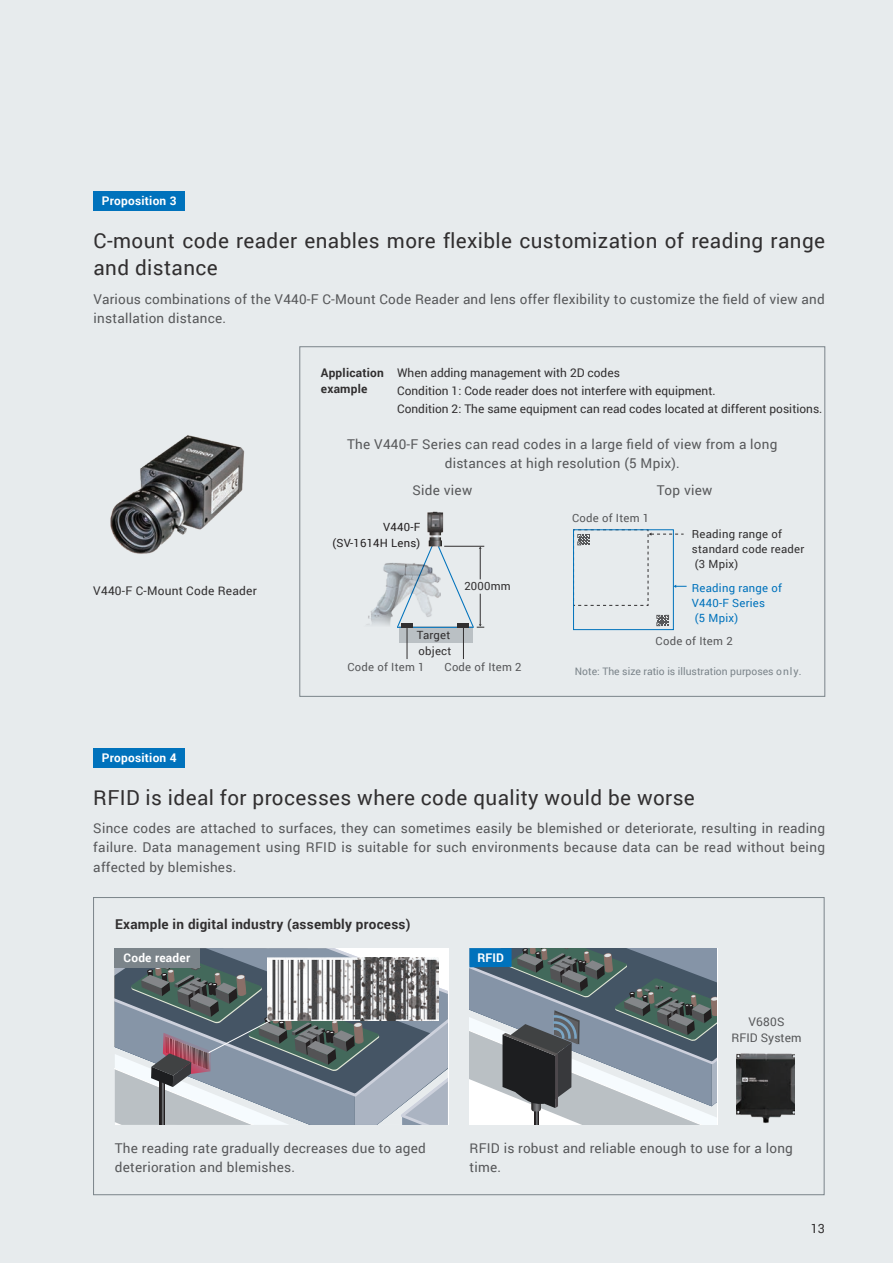
<style>
.page{position:relative;width:893px;height:1263px;background:#e7ebed}
.page>*{position:absolute;margin:0;border:0;box-sizing:border-box;transform-origin:0 0}
.t1{font:20.7px/27px "Roboto";letter-spacing:.02em;color:#312f30}
.t2{font:13.5px/19.5px "Roboto";letter-spacing:.02em;color:#57585a}
.t3{font:700 13.5px "Roboto";letter-spacing:.02em;color:#312f30}
.t4{font:12.75px "Roboto";color:#312f30}
.t5{font:11.85px/18px "Roboto";color:#312f30}
.t6{font:700 11.85px "Roboto";letter-spacing:.02em;color:#fff}
.t7{font:11.85px "Roboto";letter-spacing:.02em;color:#312f30}
.t8{font:700 11.85px/15.8px "Roboto";letter-spacing:.02em;color:#312f30}
.t9{font:11.85px/15.8px "Roboto";letter-spacing:.005em;color:#57585a;text-align:center}
.t10{font:11.25px/15.1px "Roboto";letter-spacing:.02em;color:#312f30}
.t11{font:11.25px "Roboto";letter-spacing:.02em;color:#57585a}
.t12{font:11.25px/15.1px "Roboto";letter-spacing:.02em;color:#0072bc}
.t13{font:11.25px/15.9px "Roboto";letter-spacing:.02em;color:#231f20;text-align:right}
.t14{font:10.35px "Roboto";color:#7b848a}
</style>
<div class="page">
<svg style="left:115px;top:948px;width:333px;height:177px;background:#869099"></svg>
<img style="left:268px;top:958px;width:170px;height:63px">
<svg style="left:469px;top:948px;width:248px;height:177px;background:#828c94"></svg>
<img style="left:736px;top:1053px;width:59px;height:70px">
<div style="left:399px;top:627px;width:74px;height:16px;background:#bac0c4"></div>
<svg style="left:424px;top:545px;width:60px;height:83px"></svg>
<img style="left:427px;top:512px;width:16px;height:35px">
<img style="left:377px;top:562px;width:63px;height:76px">
<hr style="left:401px;top:623px;width:12px;height:4px;background:#312f30">
<hr style="left:457px;top:623px;width:12px;height:4px;background:#312f30">
<hr style="left:463px;top:626px;width:1px;height:33px;background:#312f30">
<hr style="left:407px;top:626px;width:1px;height:33px;background:#312f30">
<svg style="left:366px;top:603px;width:30px;height:35px"></svg>
<div style="left:573px;top:529px;width:101px;height:101px;border:1px solid #0072bc"></div>
<svg style="left:657px;top:615px;width:12px;height:11px"></svg>
<svg style="left:573px;top:529px;width:114px;height:77px"></svg>
<img style="left:110px;top:435px;width:135px;height:119px">
<div style="left:115px;top:948px;width:85px;height:20px;background:#7b848a"></div>
<div style="left:469px;top:948px;width:43px;height:19px;background:#0072bc"></div>
<div style="left:93px;top:748px;width:91px;height:19px;background:#0072bc"></div>
<div style="left:93px;top:191px;width:91px;height:20px;background:#0072bc"></div>
<p class="t6" style="left:102px;top:193px;width:76px">Proposition 3</p>
<h1 class="t1" style="left:94px;top:226px;width:733px">C-mount code reader enables more flexible customization of reading range and distance</h1>
<p class="t2" style="left:94px;top:289px;width:733px">Various combinations of the V440-F C-Mount Code Reader and lens offer flexibility to customize the field of view and installation distance.</p>
<p class="t8" style="left:321px;top:364px;width:65px">Application example</p>
<p class="t5" style="left:397px;top:363px;width:427px">When adding management with 2D codes<br>Condition 1: Code reader does not interfere with equipment.<br>Condition 2: The same equipment can read codes located at different positions.</p>
<p class="t7" style="left:93px;top:582px;width:165px">V440-F C-Mount Code Reader</p>
<p class="t6" style="left:102px;top:749px;width:76px">Proposition 4</p>
<p class="t2" style="left:347px;top:434px;width:432px;text-align:center">The V440-F Series can read codes in a large field of view from a long distances at high resolution (5 Mpix).</p>
<p class="t2" style="left:413px;top:480px;width:61px">Side view</p>
<p class="t2" style="left:657px;top:480px;width:57px">Top view</p>
<p class="t13" style="left:335px;top:516px;width:89px">V440-F (SV-1614H Lens)</p>
<p class="t13" style="left:332px;top:519px;width:89px">V440-F (SV-1614H Lens)</p>
<p class="t10" style="left:467px;top:576px;width:48px">2000mm</p>
<p class="t10" style="left:464px;top:578px;width:48px">2000mm</p>
<p class="t10" style="left:420px;top:624px;width:36px;line-height:15.9px">Target object</p>
<p class="t10" style="left:417px;top:627px;width:36px;line-height:15.9px">Target object</p>
<p class="t11" style="left:350px;top:657px;width:79px">Code of Item 1</p>
<p class="t11" style="left:347px;top:659px;width:79px">Code of Item 1</p>
<p class="t11" style="left:448px;top:657px;width:79px">Code of Item 2</p>
<p class="t11" style="left:445px;top:659px;width:79px">Code of Item 2</p>
<p class="t11" style="left:572px;top:510px;width:79px">Code of Item 1</p>
<p class="t11" style="left:569px;top:513px;width:79px">Code of Item 1</p>
<p class="t10" style="left:692px;top:526px;width:114px">Reading range of standard code reader (3 Mpix)</p>
<p class="t12" style="left:692px;top:580px;width:92px">Reading range of<br>V440-F Series<br>(5 Mpix)</p>
<p class="t10" style="left:689px;top:528px;width:114px">Reading range of standard code reader (3 Mpix)</p>
<p class="t12" style="left:689px;top:582px;width:92px">Reading range of<br>V440-F Series<br>(5 Mpix)</p>
<p class="t11" style="left:656px;top:633px;width:79px">Code of Item 2</p>
<p class="t11" style="left:653px;top:635px;width:79px">Code of Item 2</p>
<p class="t14" style="left:575px;top:664px;width:228px">Note: The size ratio is illustration purposes only.</p>
<h1 class="t1" style="left:93px;top:783px;width:603px">RFID is ideal for processes where code quality would be worse</h1>
<p class="t2" style="left:93px;top:818px;width:733px;text-align:justify">Since codes are attached to surfaces, they can sometimes easily be blemished or deteriorate, resulting in reading failure. Data management using RFID is suitable for such environments because data can be read without being affected by blemishes.</p>
<p class="t3" style="left:115px;top:915px;width:297px">Example in digital industry (assembly process)</p>
<p class="t6" style="left:124px;top:950px;width:68px">Code reader</p>
<p class="t6" style="left:477px;top:949px;width:28px">RFID</p>
<p class="t9" style="left:732px;top:1013px;width:72px">V680S<br>RFID System</p>
<p class="t2" style="left:115px;top:1138px;width:313px">The reading rate gradually decreases due to aged deterioration and blemishes.</p>
<p class="t2" style="left:469px;top:1138px;width:325px">RFID is robust and reliable enough to use for a long time.</p>
<p class="t4" style="left:811px;top:1219px;width:16px">13</p>
</div>
